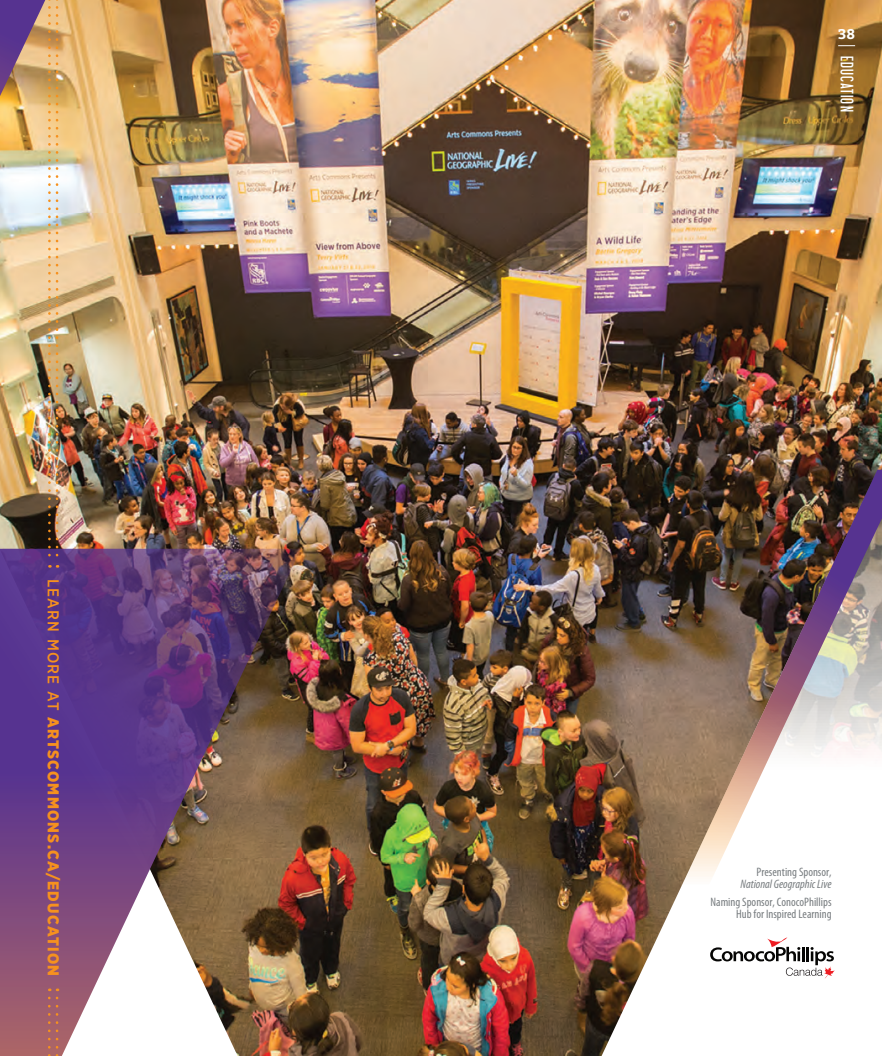
<style>
.page{position:relative;width:882px;height:1056px;background:#fff}
.page>*{position:absolute;margin:0;border:0;box-sizing:border-box;transform-origin:0 0}
.t1{font:16.1px "Libel Suit";letter-spacing:.07em;color:#fff}
.t2{font:900 15.75px "Gotham Narrow";letter-spacing:.08em;color:#f6911e}
.t3{font:700 14px "Bitter";color:#fff}
.t4{font:condensed 12.25px/12.2px "Myriad Pro";color:#777c7f;text-align:right}
.t5{font:italic condensed 12.25px "Myriad Pro";color:#777c7f}
.s1{font-weight:500}
</style>
<div class="page">
<img style="left:58px;top:0;width:824px;height:1055px">
<img style="left:594px;top:441px;width:288px;height:614px">
<img style="left:681px;top:469px;width:201px;height:417px">
<img style="left:0;top:548px;width:301px;height:507px">
<svg style="left:838px;top:45px;width:17px;height:1px"></svg>
<img style="left:0;top:0;width:58px;height:567px">
<svg style="left:48px;top:997px;width:10px;height:59px"></svg>
<svg style="left:710px;top:937px;width:125px;height:41px"></svg>
<p class="t2" style="left:64px;top:578px;width:398px;rotate:90deg"><span class="s1">LEARN MORE AT</span> ARTSCOMMONS.CA/EDUCATION</p>
<p class="t3" style="left:838px;top:25px;width:18px">38</p>
<h1 class="t1" style="left:857px;top:56px;width:57px;rotate:90deg">EDUCATION</h1>
<p class="t4" style="left:757px;top:865px;width:77px">Presenting Sponsor,</p>
<p class="t5" style="left:741px;top:876px;width:93px">National Geographic Live</p>
<p class="t4" style="left:711px;top:895px;width:123px">Naming Sponsor, ConocoPhillips<br>Hub for Inspired Learning</p>
</div>
